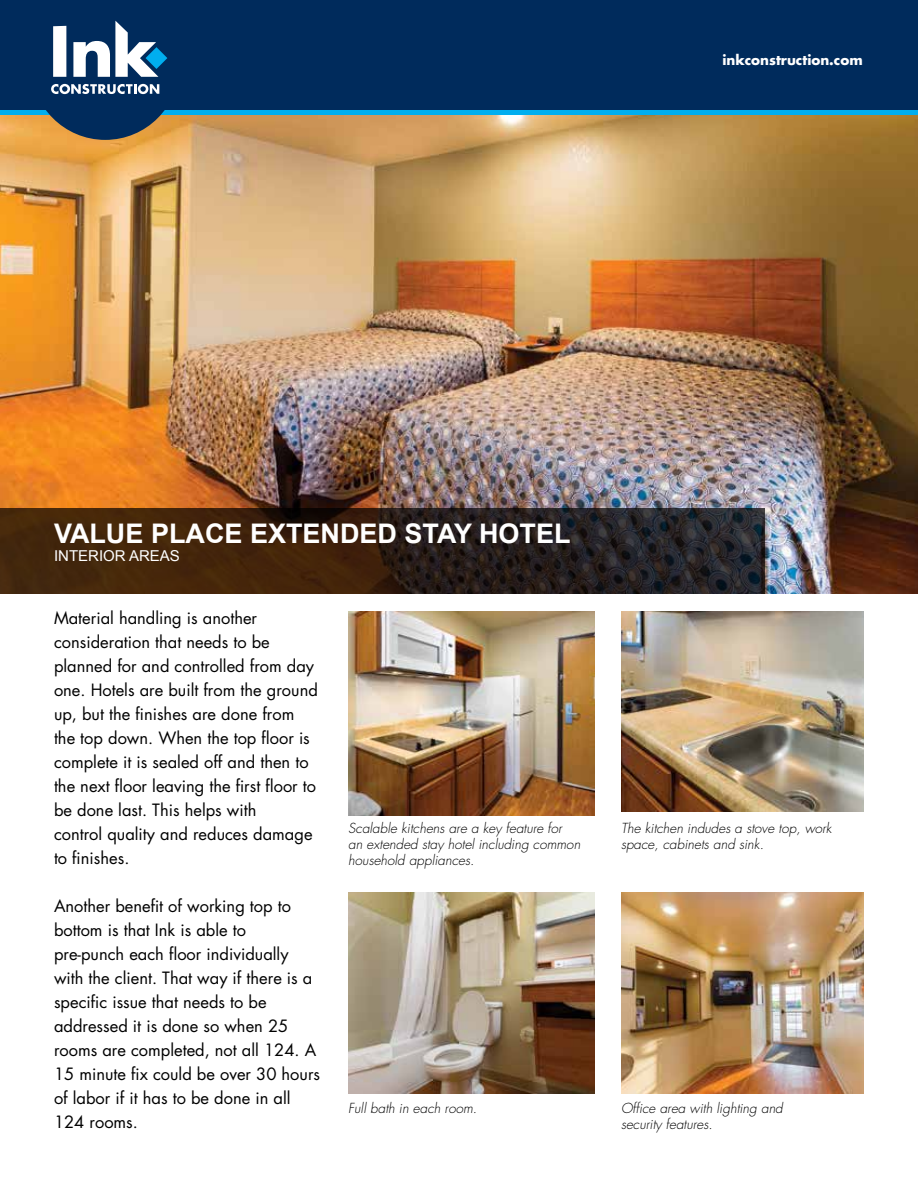
<style>
.page{position:relative;width:918px;height:1188px;background:#fff}
.page>*{position:absolute;margin:0;border:0;box-sizing:border-box;transform-origin:0 0}
.t1{font:700 27px "Arial";color:#fff}
.t2{font:16.5px/24px "Futura";color:#000}
.t3{font:15px "Arial";color:#fff}
.t4{font:italic 300 13.5px/16.2px "Futura";color:#000}
.t5{font:700 13.5px "Futura";color:#fff}
</style>
<div class="page">
<img style="left:0;top:115px;width:918px;height:479px">
<div style="left:0;top:0;width:918px;height:112px;background:#002b5c"></div>
<div style="left:0;top:110px;width:918px;height:5px;background:#00aeef"></div>
<svg style="left:31px;top:20px;width:148px;height:120px"></svg>
<svg style="left:0;top:509px;width:765px;height:85px;background:#332216"></svg>
<img style="left:621px;top:611px;width:243px;height:200px">
<img style="left:348px;top:611px;width:247px;height:204px">
<img style="left:621px;top:893px;width:243px;height:200px">
<img style="left:348px;top:893px;width:247px;height:200px">
<p class="t5" style="left:723px;top:50px;width:142px">inkconstruction.com</p>
<h1 class="t1" style="left:54px;top:516px;width:518px">VALUE PLACE EXTENDED STAY HOTEL</h1>
<p class="t3" style="left:54px;top:546px;width:127px">INTERIOR AREAS</p>
<p class="t2" style="left:54px;top:606px;width:265px">Material handling is another consideration that needs to be planned for and controlled from day one. Hotels are built from the ground up, but the finishes are done from the top down. When the top floor is complete it is sealed off and then to the next floor leaving the first floor to be done last. This helps with<br>control quality and reduces damage to finishes.</p>
<p class="t2" style="left:54px;top:894px;width:268px">Another benefit of working top to bottom is that Ink is able to pre-punch each floor individually with the client. That way if there is a specific issue that needs to be addressed it is done so when 25 rooms are completed, not all 124. A<br>15 minute fix could be over 30 hours of labor if it has to be done in all<br>124 rooms.</p>
<p class="t4" style="left:348px;top:820px;width:233px">Scalable kitchens are a key feature for<br>an extended stay hotel including common household appliances.</p>
<p class="t4" style="left:621px;top:820px;width:212px">The kitchen indudes a stove top, work space, cabinets and sink.</p>
<p class="t4" style="left:348px;top:1100px;width:130px">Full bath in each room.</p>
<p class="t4" style="left:621px;top:1100px;width:163px">Office area with lighting and security features.</p>
</div>
